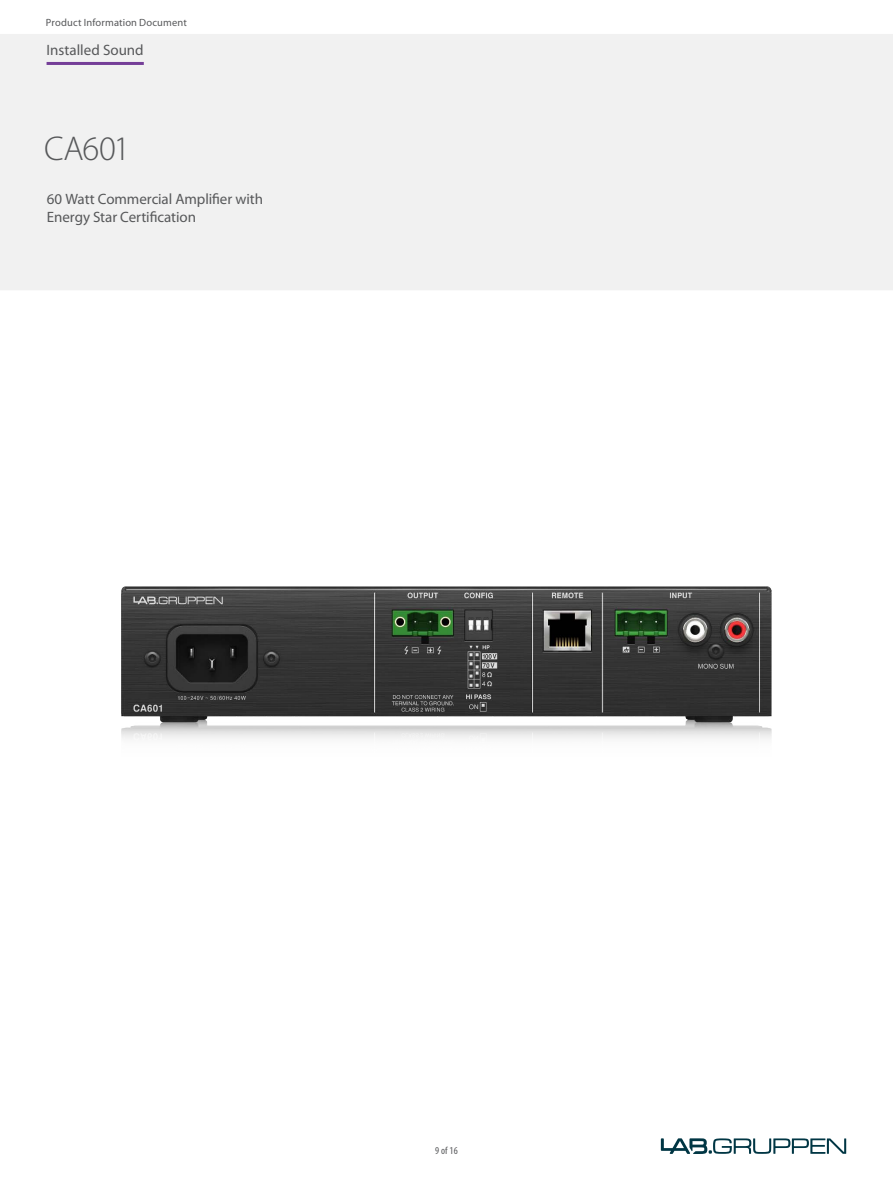
<style>
.page{position:relative;width:893px;height:1188px;background:#fff}
.page>*{position:absolute;margin:0;border:0;box-sizing:border-box;transform-origin:0 0}
.t1{font:300 34.5px "Myriad Pro";letter-spacing:-.02em;color:#57585a}
.t2{font:15px/18px "Myriad Pro";letter-spacing:-.005em;color:#57585a}
.t3{font:10.5px "Myriad Pro";letter-spacing:.015em;color:#57585a}
.t4{font:condensed 10.5px "Myriad Pro";color:#57585a}
</style>
<div class="page">
<img style="left:0;top:34px;width:893px;height:1120px">
<img style="left:121px;top:587px;width:650px;height:170px">
<hr style="left:47px;top:62px;width:97px;height:3px;background:#753e98">
<p class="t3" style="left:46px;top:16px;width:142px">Product Information Document</p>
<p class="t2" style="left:47px;top:40px;width:99px">Installed Sound</p>
<h1 class="t1" style="left:44px;top:130px;width:88px">CA601</h1>
<p class="t2" style="left:47px;top:190px;width:218px">60 Watt Commercial Amplifier with<br>Energy Star Certification</p>
<p class="t4" style="left:435px;top:1144px;width:24px">9 of 16</p>
</div>
